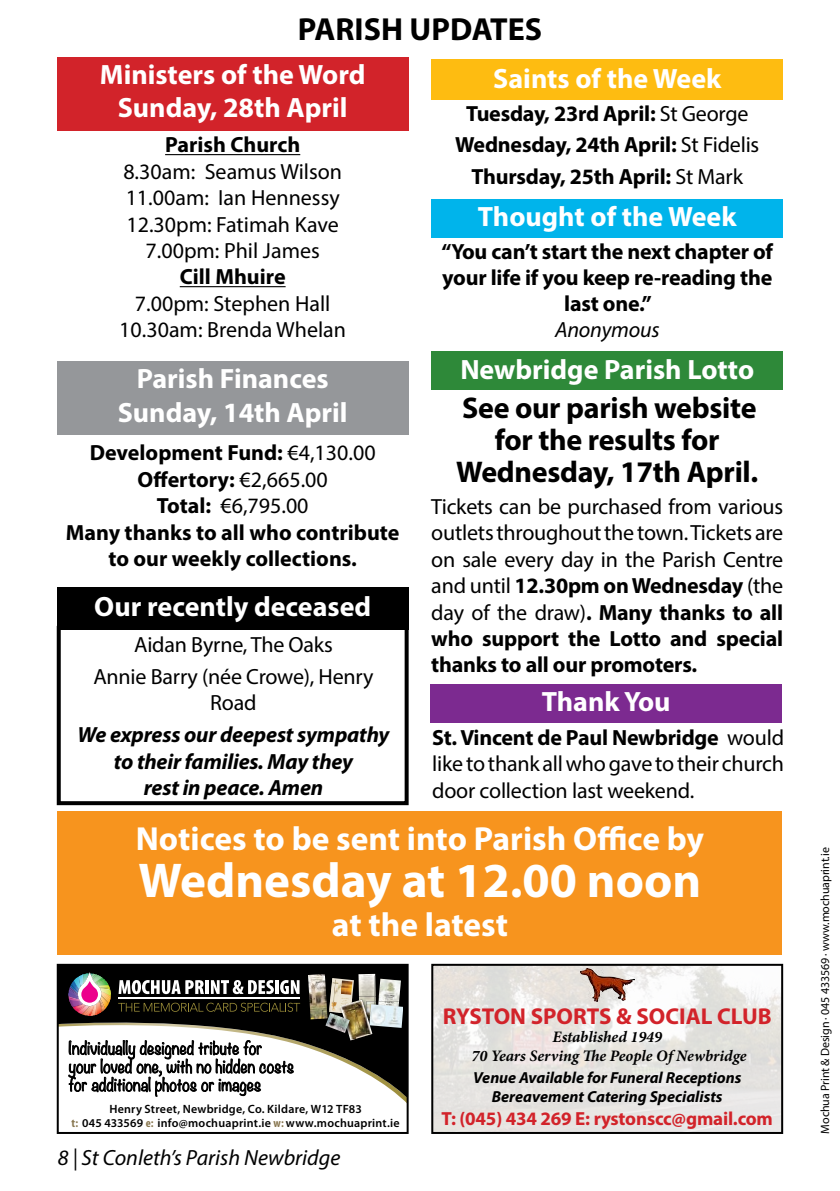
<style>
.page{position:relative;width:840px;height:1191px;background:#fff}
.page>*{position:absolute;margin:0;border:0;box-sizing:border-box;transform-origin:0 0}
.t1{font:700 49px "Myriad Pro";color:#fff}
.t2{font:700 33.4px "Myriad Pro";color:#fff}
.t3{font:700 32px "Myriad Pro";color:#000}
.t4{font:700 30px/32px "Myriad Pro";letter-spacing:-.01em;color:#000;text-align:center}
.t5{font:700 28px/33.6px "Myriad Pro";color:#fff;text-align:center}
.t6{font:700 23px "Myriad Pro";color:#d2232a}
.t7{font:22px/26.4px "Myriad Pro";letter-spacing:-.01em;color:#000;text-align:center}
.t8{font:700 22px/26.4px "Myriad Pro";letter-spacing:-.01em;color:#000;text-align:center}
.t9{font:italic 700 22px/26.4px "Myriad Pro";letter-spacing:-.01em;color:#000;text-align:center}
.t10{font:italic 22px "Myriad Pro";color:#000}
.t11{font:700 19px "Myriad Pro";letter-spacing:-.01em;color:#d2232a}
.t12{font:300 16px/18.2px "Noteworthy";letter-spacing:.015em;color:#000}
.t13{font:italic 700 16px/19.2px "Myriad Pro";color:#000;text-align:center}
.t14{font:italic 700 16px/19.2px "Minion Pro";color:#000;text-align:center}
.t15{font:600 12px/14.4px "Myriad Pro";letter-spacing:.02em;color:#000;text-align:center}
.t16{font:12px "Myriad Pro";letter-spacing:-.01em;color:#000}
.s1{font-weight:400}
.s2{font-weight:700}
.s3{font-weight:700;font-stretch:condensed;color:#87754e}
</style>
<div class="page">
<hr style="left:165px;top:154px;width:135px;height:1px;background:#000">
<hr style="left:180px;top:286px;width:105px;height:1px;background:#000">
<div style="left:57px;top:57px;width:351px;height:73px;background:#d2232a"></div>
<div style="left:431px;top:59px;width:351px;height:40px;background:#febc11"></div>
<div style="left:57px;top:361px;width:351px;height:74px;background:#95979a"></div>
<div style="left:57px;top:587px;width:351px;height:43px;background:#000"></div>
<div style="left:57px;top:626px;width:351px;height:179px;border:4px solid #000"></div>
<div style="left:431px;top:199px;width:351px;height:38px;background:#00b4eb"></div>
<div style="left:431px;top:351px;width:351px;height:38px;background:#2e8939"></div>
<div style="left:60px;top:966px;width:345px;height:6px;background:#000"></div>
<img style="left:355px;top:970px;width:27px;height:2px">
<img style="left:305px;top:971px;width:28px;height:1px">
<svg style="left:60px;top:972px;width:345px;height:129px"></svg>
<img style="left:341px;top:1010px;width:14px;height:29px">
<img style="left:325px;top:1012px;width:24px;height:21px">
<div style="left:57px;top:963px;width:351px;height:171px;border:2px solid #000"></div>
<img style="left:434px;top:966px;width:345px;height:165px">
<div style="left:431px;top:963px;width:351px;height:171px;border:2px solid #000"></div>
<div style="left:430px;top:684px;width:351px;height:38px;background:#7c2a90"></div>
<img style="left:579px;top:968px;width:55px;height:33px">
<div style="left:57px;top:811px;width:724px;height:143px;background:#f7941e"></div>
<h3 class="t3" style="left:298px;top:8px;width:245px">PARISH UPDATES</h3>
<p class="t5" style="left:100px;top:56px;width:267px">Ministers of the Word<br>Sunday, 28th April</p>
<p class="t5" style="left:493px;top:60px;width:230px">Saints of the Week</p>
<p class="t8" style="left:455px;top:97px;width:305px;line-height:31.6px">Tuesday, 23rd April: <span class="s1">St George<br></span>Wednesday, 24th April: <span class="s1">St Fidelis<br></span>Thursday, 25th April: <span class="s1">St Mark</span></p>
<p class="t8" style="left:165px;top:131px;width:137px">Parish Church</p>
<p class="t7" style="left:123px;top:158px;width:220px">8.30am: Seamus Wilson<br>11.00am: Ian Hennessy<br>12.30pm: Fatimah Kave<br>7.00pm: Phil James</p>
<p class="t8" style="left:180px;top:263px;width:107px">Cill Mhuire</p>
<p class="t7" style="left:119px;top:290px;width:228px">7.00pm: Stephen Hall<br>10.30am: Brenda Whelan</p>
<p class="t5" style="left:477px;top:199px;width:260px">Thought of the Week</p>
<p class="t8" style="left:441px;top:238px;width:333px">“You can’t start the next chapter of your life if you keep re-reading the last one.”</p>
<p class="t10" style="left:554px;top:316px;width:106px">Anonymous</p>
<p class="t5" style="left:460px;top:351px;width:295px">Newbridge Parish Lotto</p>
<h3 class="t4" style="left:456px;top:391px;width:303px">See our parish website for the results for<br>Wednesday, 17th April.</h3>
<p class="t7" style="left:431px;top:493px;width:353px;text-align:justify">Tickets can be purchased from various outlets throughout the town. Tickets are on sale every day in the Parish Centre and until <span class="s2">12.30pm on Wednesday</span> (the day of the draw)<span class="s2">. Many thanks to all who support the Lotto and special thanks to all our promoters.</span></p>
<p class="t5" style="left:118px;top:361px;width:231px">Parish Finances<br>Sunday, 14th April</p>
<p class="t8" style="left:66px;top:439px;width:335px">Development Fund: <span class="s1">€4,130.00<br></span>Offertory: <span class="s1">€2,665.00<br></span>Total: <span class="s1">€6,795.00<br></span>Many thanks to all who contribute to our weekly collections.</p>
<p class="t5" style="left:94px;top:589px;width:278px">Our recently deceased</p>
<p class="t7" style="left:93px;top:628px;width:281px;line-height:32px">Aidan Byrne, The Oaks<br>Annie Barry (née Crowe), Henry</p>
<p class="t7" style="left:210px;top:689px;width:48px">Road</p>
<p class="t9" style="left:77px;top:721px;width:313px">We express our deepest sympathy to their families. May they<br>rest in peace. Amen</p>
<p class="t5" style="left:541px;top:683px;width:130px">Thank You</p>
<p class="t7" style="left:432px;top:724px;width:353px;text-align:justify"><span class="s2">St. Vincent de Paul Newbridge</span> would like to thank all who gave to their church door collection last weekend.</p>
<h2 class="t2" style="left:136px;top:816px;width:569px">Notices to be sent into Parish Office by</h2>
<h1 class="t1" style="left:139px;top:848px;width:564px">Wednesday at 12.00 noon</h1>
<h2 class="t2" style="left:332px;top:903px;width:177px">at the latest</h2>
<p class="t12" style="left:68px;top:1038px;width:227px">Individually designed tribute for<br>your loved one, with no hidden costs for additional photos or images</p>
<p class="t15" style="left:71px;top:1101px;width:329px">Henry Street, Newbridge, Co. Kildare, W12 TF83<br><span class="s3">t:</span> 045 433569 <span class="s3">e:</span> info@mochuaprint.ie <span class="s3">w:</span> www.mochuaprint.ie</p>
<p class="t10" style="left:58px;top:1143px;width:284px">8 | St Conleth’s Parish Newbridge</p>
<p class="t6" style="left:442px;top:1000px;width:330px">RYSTON SPORTS &amp; SOCIAL CLUB</p>
<p class="t14" style="left:471px;top:1026px;width:276px">Established 1949<br>70 Years Serving The People Of Newbridge</p>
<p class="t13" style="left:473px;top:1067px;width:269px">Venue Available for Funeral Receptions<br>Bereavement Catering Specialists</p>
<p class="t11" style="left:441px;top:1105px;width:333px">T: (045) 434 269 E: rystonscc@gmail.com</p>
<p class="t16" style="left:817px;top:1133px;width:287px;rotate:-90deg">Mochua Print &amp; Design · 045 433569 · www.mochuaprint.ie</p>
</div>
